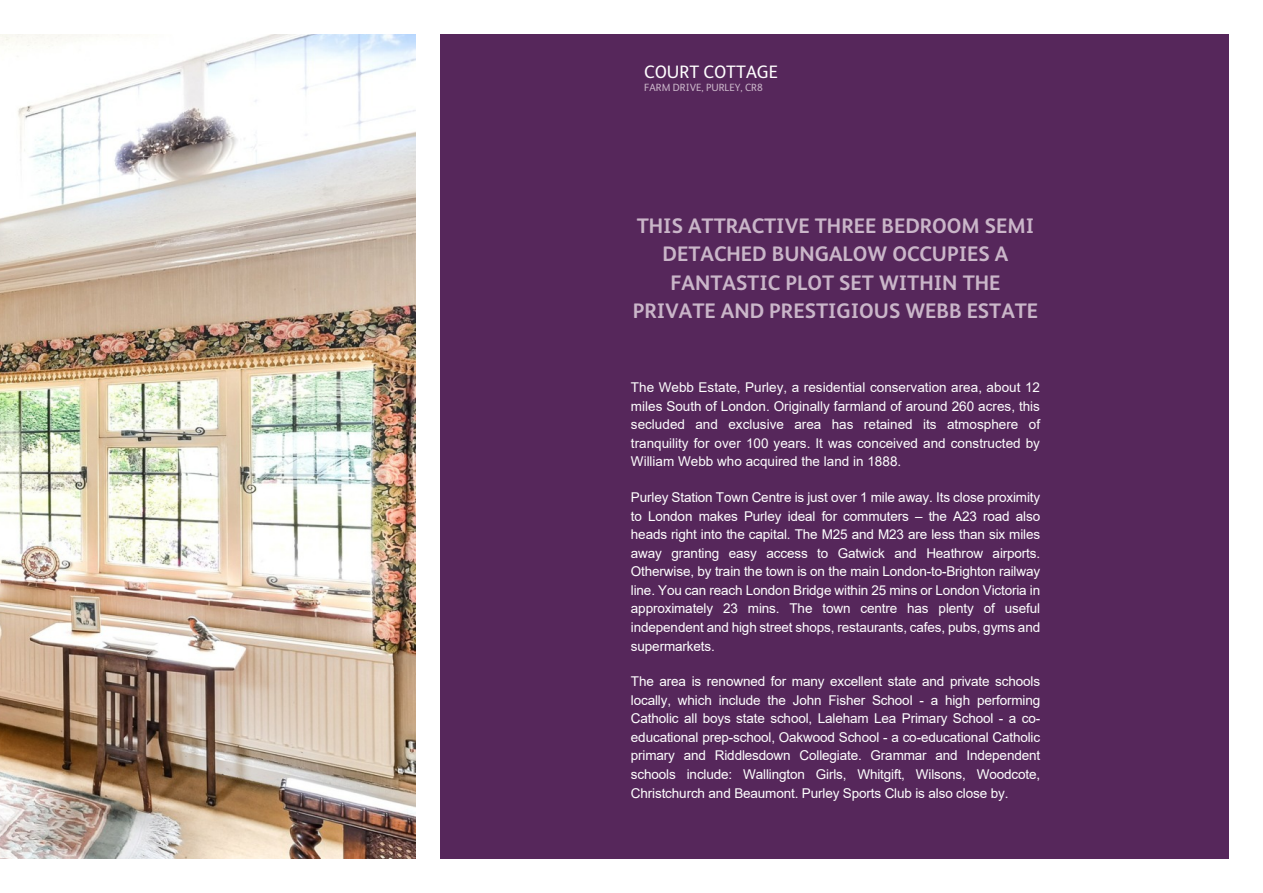
<style>
.page{position:relative;width:1263px;height:893px;background:#fff}
.page>*{position:absolute;margin:0;border:0;box-sizing:border-box;transform-origin:0 0}
.t1{font:700 21px/28.5px "FS Albert";color:#cab6c9;text-align:center}
.t2{font:18px "FS Albert";color:#fefefe}
.t3{font:13.5px/18.6px "Arial";letter-spacing:-.01em;color:#fff;text-align:justify}
.t4{font:13.5px/18.6px "Arial";color:#fefefe;text-align:justify}
.t5{font:10.5px "FS Albert";color:#cab6c9}
</style>
<div class="page">
<img style="left:0;top:34px;width:415px;height:825px">
<div style="left:441px;top:35px;width:788px;height:824px;background:#56275b"></div>
<h2 class="t2" style="left:644px;top:64px;width:135px">COURT COTTAGE</h2>
<p class="t5" style="left:644px;top:83px;width:120px">FARM DRIVE, PURLEY, CR8</p>
<h1 class="t1" style="left:633px;top:213px;width:407px">THIS ATTRACTIVE THREE BEDROOM SEMI<br>DETACHED BUNGALOW OCCUPIES A<br>FANTASTIC PLOT SET WITHIN THE<br>PRIVATE AND PRESTIGIOUS WEBB ESTATE</h1>
<p class="t4" style="left:631px;top:379px;width:411px">The Webb Estate, Purley, a residential conservation area, about 12 miles South of London. Originally farmland of around 260 acres, this secluded and exclusive area has retained its atmosphere of tranquility for over 100 years. It was conceived and constructed by William Webb who acquired the land in 1888.</p>
<p class="t3" style="left:631px;top:489px;width:411px">Purley Station Town Centre is just over 1 mile away. Its close proximity to London makes Purley ideal for commuters – the A23 road also heads right into the capital. The M25 and M23 are less than six miles away granting easy access to Gatwick and Heathrow airports.<br>Otherwise, by train the town is on the main London-to-Brighton railway line. You can reach London Bridge within 25 mins or London Victoria in approximately 23 mins. The town centre has plenty of useful independent and high street shops, restaurants, cafes, pubs, gyms and supermarkets.</p>
<p class="t3" style="left:631px;top:673px;width:411px">The area is renowned for many excellent state and private schools locally, which include the John Fisher School - a high performing Catholic all boys state school, Laleham Lea Primary School - a co&shy;educational prep-school, Oakwood School - a co-educational Catholic primary and Riddlesdown Collegiate. Grammar and Independent schools include: Wallington Girls, Whitgift, Wilsons, Woodcote, Christchurch and Beaumont. Purley Sports Club is also close by.</p>
</div>
